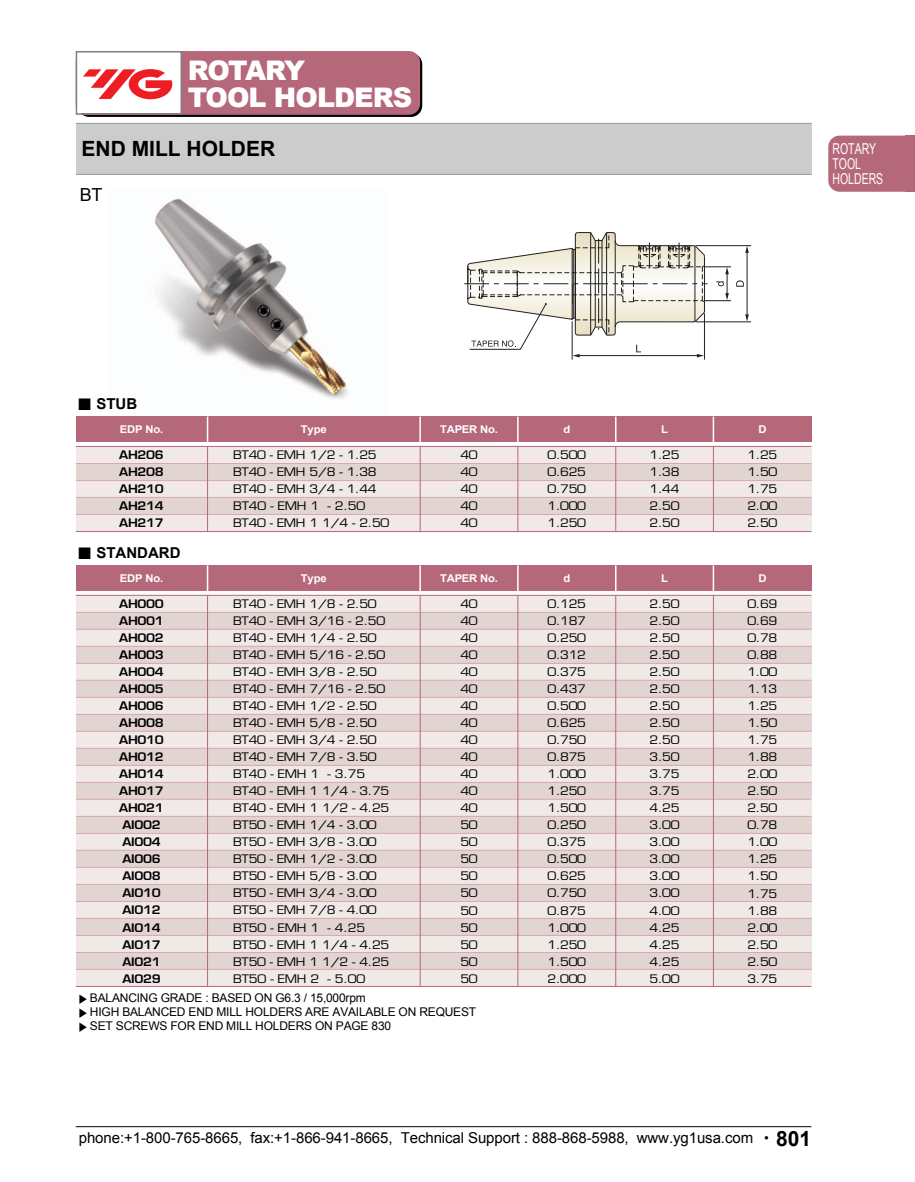
<style>
.page{position:relative;width:915px;height:1182px;background:#fff}
.page>*{position:absolute;margin:0;border:0;box-sizing:border-box;transform-origin:0 0}
.t1{font:900 27px/27px "Arial";letter-spacing:-.035em;color:#fff}
.t2{font:700 21px "Arial";color:#000}
.t3{font:18px "Arial";color:#000}
.t4{font:15px "Arial";letter-spacing:-.005em;color:#000}
.t5{font:15px/15px "Arial";color:#fff;scale:.7 1}
.t6{font:700 15px "Arial";color:#000}
.t7{font:12px/14.1px "Arial";letter-spacing:-.015em;color:#000}
.t8{font:11.55px/17.1px "Eurostile";letter-spacing:-.02em;color:#000;text-align:justify;scale:1.11 1}
.t9{font:600 11.55px/17.1px "Eurostile";letter-spacing:-.02em;color:#000;text-align:justify;scale:1.11 1}
.t10{font:700 10.65px "Arial";letter-spacing:-.015em;color:#fff;scale:1.05 1}
.s1{font-family:"HY Go Thic";font-weight:500}
.s2{font-family:"HY Te Go Thic";font-weight:700;font-size:13.5px}
.s3{font-weight:700;font-size:21px}
</style>
<div class="page">
<div style="left:76px;top:123px;width:735px;height:51px;background:#ccc"></div>
<hr style="left:76px;top:123px;width:735px;height:1px;background:#999">
<hr style="left:76px;top:174px;width:735px;height:1px;background:#999">
<hr style="left:76px;top:1126px;width:735px;height:1px;background:#000">
<div style="left:828px;top:136px;width:77px;height:56px;background:#b6687b"></div>
<div style="left:905px;top:136px;width:9px;height:56px;background:#b6687b"></div>
<div style="left:78px;top:53px;width:344px;height:64px;background:#000;border-radius:11px"></div>
<div style="left:76px;top:51px;width:344px;height:64px;background:#b6687b;border-radius:11px"></div>
<div style="left:77px;top:53px;width:104px;height:60px;background:#fff"></div>
<svg style="left:83px;top:69px;width:89px;height:30px"></svg>
<div style="left:76px;top:51px;width:106px;height:64px;border:2px solid #808080"></div>
<img style="left:109px;top:198px;width:276px;height:219px">
<hr style="left:704px;top:313px;width:1px;height:47px;background:#231f20">
<hr style="left:572px;top:321px;width:1px;height:39px;background:#231f20">
<svg style="left:464px;top:232px;width:287px;height:125px"></svg>
<div style="left:76px;top:417px;width:735px;height:25px;background:#b6687b"></div>
<div style="left:76px;top:446px;width:735px;height:85px;background:#f0e9e8"></div>
<div style="left:76px;top:463px;width:735px;height:17px;background:#e2d4d1"></div>
<div style="left:76px;top:497px;width:735px;height:17px;background:#e2d4d1"></div>
<hr style="left:76px;top:446px;width:735px;height:1px;background:#b6687b">
<hr style="left:76px;top:463px;width:735px;height:1px;background:#d5abb1">
<hr style="left:76px;top:480px;width:735px;height:1px;background:#d5abb1">
<hr style="left:76px;top:497px;width:735px;height:1px;background:#d5abb1">
<hr style="left:76px;top:514px;width:735px;height:1px;background:#d5abb1">
<hr style="left:76px;top:531px;width:735px;height:1px;background:#b6687b">
<hr style="left:207px;top:446px;width:1px;height:86px;background:#b6687b">
<hr style="left:420px;top:446px;width:1px;height:86px;background:#b6687b">
<hr style="left:518px;top:446px;width:1px;height:86px;background:#b6687b">
<hr style="left:615px;top:446px;width:1px;height:86px;background:#b6687b">
<hr style="left:713px;top:446px;width:1px;height:86px;background:#b6687b">
<svg style="left:207px;top:417px;width:1px;height:25px"></svg>
<hr style="left:419px;top:417px;width:2px;height:25px;background:#fff">
<hr style="left:517px;top:417px;width:2px;height:25px;background:#fff">
<svg style="left:615px;top:417px;width:1px;height:25px"></svg>
<svg style="left:713px;top:417px;width:1px;height:25px"></svg>
<div style="left:76px;top:566px;width:735px;height:25px;background:#b6687b"></div>
<div style="left:76px;top:595px;width:735px;height:391px;background:#f0e9e8"></div>
<div style="left:76px;top:612px;width:735px;height:17px;background:#e2d4d1"></div>
<div style="left:76px;top:646px;width:735px;height:17px;background:#e2d4d1"></div>
<div style="left:76px;top:680px;width:735px;height:17px;background:#e2d4d1"></div>
<div style="left:76px;top:714px;width:735px;height:17px;background:#e2d4d1"></div>
<div style="left:76px;top:748px;width:735px;height:17px;background:#e2d4d1"></div>
<div style="left:76px;top:782px;width:735px;height:17px;background:#e2d4d1"></div>
<div style="left:76px;top:816px;width:735px;height:17px;background:#e2d4d1"></div>
<div style="left:76px;top:850px;width:735px;height:17px;background:#e2d4d1"></div>
<div style="left:76px;top:884px;width:735px;height:17px;background:#e2d4d1"></div>
<div style="left:76px;top:918px;width:735px;height:17px;background:#e2d4d1"></div>
<div style="left:76px;top:952px;width:735px;height:17px;background:#e2d4d1"></div>
<hr style="left:76px;top:595px;width:735px;height:1px;background:#b6687b">
<hr style="left:76px;top:612px;width:735px;height:1px;background:#d5abb1">
<hr style="left:76px;top:629px;width:735px;height:1px;background:#d5abb1">
<hr style="left:76px;top:646px;width:735px;height:1px;background:#d5abb1">
<hr style="left:76px;top:663px;width:735px;height:1px;background:#d5abb1">
<hr style="left:76px;top:680px;width:735px;height:1px;background:#d5abb1">
<hr style="left:76px;top:697px;width:735px;height:1px;background:#d5abb1">
<hr style="left:76px;top:714px;width:735px;height:1px;background:#d5abb1">
<hr style="left:76px;top:731px;width:735px;height:1px;background:#d5abb1">
<hr style="left:76px;top:748px;width:735px;height:1px;background:#d5abb1">
<hr style="left:76px;top:765px;width:735px;height:1px;background:#d5abb1">
<hr style="left:76px;top:782px;width:735px;height:1px;background:#d5abb1">
<hr style="left:76px;top:799px;width:735px;height:1px;background:#d5abb1">
<hr style="left:76px;top:816px;width:735px;height:1px;background:#d5abb1">
<hr style="left:76px;top:833px;width:735px;height:1px;background:#d5abb1">
<hr style="left:76px;top:850px;width:735px;height:1px;background:#d5abb1">
<hr style="left:76px;top:867px;width:735px;height:1px;background:#d5abb1">
<hr style="left:76px;top:884px;width:735px;height:1px;background:#d5abb1">
<hr style="left:76px;top:901px;width:735px;height:1px;background:#d5abb1">
<hr style="left:76px;top:918px;width:735px;height:1px;background:#d5abb1">
<hr style="left:76px;top:935px;width:735px;height:1px;background:#d5abb1">
<hr style="left:76px;top:952px;width:735px;height:1px;background:#d5abb1">
<hr style="left:76px;top:969px;width:735px;height:1px;background:#d5abb1">
<hr style="left:76px;top:986px;width:735px;height:1px;background:#b6687b">
<hr style="left:207px;top:595px;width:1px;height:391px;background:#b6687b">
<hr style="left:420px;top:595px;width:1px;height:391px;background:#b6687b">
<hr style="left:518px;top:595px;width:1px;height:391px;background:#b6687b">
<hr style="left:615px;top:595px;width:1px;height:391px;background:#b6687b">
<hr style="left:713px;top:595px;width:1px;height:391px;background:#b6687b">
<svg style="left:207px;top:566px;width:1px;height:25px"></svg>
<hr style="left:419px;top:566px;width:2px;height:25px;background:#fff">
<hr style="left:517px;top:566px;width:2px;height:25px;background:#fff">
<svg style="left:615px;top:566px;width:1px;height:25px"></svg>
<svg style="left:713px;top:566px;width:1px;height:25px"></svg>
<h1 class="t1" style="left:188px;top:56px;width:226px">ROTARY<br>TOOL HOLDERS</h1>
<h2 class="t2" style="left:82px;top:137px;width:195px">END MILL HOLDER</h2>
<h3 class="t3" style="left:80px;top:185px;width:24px">BT</h3>
<p class="t5" style="left:833px;top:141px;width:74px">ROTARY<br>TOOL<br>HOLDERS</p>
<p class="t6" style="left:77px;top:396px;width:61px"><span class="s1">■</span> STUB</p>
<p class="t10" style="left:120px;top:424px;width:43px">EDP No.</p>
<p class="t10" style="left:440px;top:424px;width:57px">TAPER No.</p>
<p class="t10" style="left:563px;top:424px;width:8px">d</p>
<p class="t10" style="left:661px;top:424px;width:8px">L</p>
<p class="t10" style="left:758px;top:424px;width:9px">D</p>
<p class="t10" style="left:301px;top:424px;width:26px">Type</p>
<p class="t8" style="left:233px;top:448px;width:142px;text-align:left">BT40 - EMH 1/2 - 1.25<br>BT40 - EMH 5/8 - 1.38<br>BT40 - EMH 3/4 - 1.44<br>BT40 - EMH 1 - 2.50<br>BT40 - EMH 1 1/4 - 2.50</p>
<p class="t9" style="left:119px;top:448px;width:42px">AH206<br>AH208<br>AH210<br>AH214<br>AH217</p>
<p class="t8" style="left:460px;top:448px;width:17px">40<br>40<br>40<br>40<br>40</p>
<p class="t8" style="left:548px;top:448px;width:36px">0.500<br>0.625<br>0.750<br>1.000<br>1.250</p>
<p class="t8" style="left:650px;top:448px;width:29px">1.25<br>1.38<br>1.44<br>2.50<br>2.50</p>
<p class="t8" style="left:747px;top:448px;width:29px">1.25<br>1.50<br>1.75<br>2.00<br>2.50</p>
<p class="t6" style="left:77px;top:544px;width:105px"><span class="s1">■</span> STANDARD</p>
<p class="t10" style="left:120px;top:572px;width:43px">EDP No.</p>
<p class="t10" style="left:440px;top:572px;width:57px">TAPER No.</p>
<p class="t10" style="left:563px;top:572px;width:8px">d</p>
<p class="t10" style="left:661px;top:572px;width:8px">L</p>
<p class="t10" style="left:758px;top:572px;width:9px">D</p>
<p class="t10" style="left:301px;top:572px;width:26px">Type</p>
<p class="t8" style="left:233px;top:596px;width:142px;text-align:left">BT40 - EMH 1/8 - 2.50<br>BT40 - EMH 3/16 - 2.50<br>BT40 - EMH 1/4 - 2.50<br>BT40 - EMH 5/16 - 2.50<br>BT40 - EMH 3/8 - 2.50<br>BT40 - EMH 7/16 - 2.50<br>BT40 - EMH 1/2 - 2.50<br>BT40 - EMH 5/8 - 2.50<br>BT40 - EMH 3/4 - 2.50<br>BT40 - EMH 7/8 - 3.50<br>BT40 - EMH 1 - 3.75<br>BT40 - EMH 1 1/4 - 3.75<br>BT40 - EMH 1 1/2 - 4.25<br>BT50 - EMH 1/4 - 3.00<br>BT50 - EMH 3/8 - 3.00<br>BT50 - EMH 1/2 - 3.00<br>BT50 - EMH 5/8 - 3.00<br>BT50 - EMH 3/4 - 3.00<br>BT50 - EMH 7/8 - 4.00<br>BT50 - EMH 1 - 4.25<br>BT50 - EMH 1 1/4 - 4.25<br>BT50 - EMH 1 1/2 - 4.25<br>BT50 - EMH 2 - 5.00</p>
<p class="t9" style="left:119px;top:596px;width:42px;text-align:left">AH000<br>AH001<br>AH002<br>AH003<br>AH004<br>AH005<br>AH006<br>AH008<br>AH010<br>AH012<br>AH014<br>AH017<br>AH021<br>AI002<br>AI004<br>AI006<br>AI008<br>AI010<br>AI012<br>AI014<br>AI017<br>AI021<br>AI029</p>
<p class="t8" style="left:460px;top:596px;width:17px">40<br>40<br>40<br>40<br>40<br>40<br>40<br>40<br>40<br>40<br>40<br>40<br>40<br>50<br>50<br>50<br>50<br>50<br>50<br>50<br>50<br>50<br>50</p>
<p class="t8" style="left:548px;top:596px;width:36px">0.125<br>0.187<br>0.250<br>0.312<br>0.375<br>0.437<br>0.500<br>0.625<br>0.750<br>0.875<br>1.000<br>1.250<br>1.500<br>0.250<br>0.375<br>0.500<br>0.625<br>0.750<br>0.875<br>1.000<br>1.250<br>1.500<br>2.000</p>
<p class="t8" style="left:650px;top:596px;width:29px">2.50<br>2.50<br>2.50<br>2.50<br>2.50<br>2.50<br>2.50<br>2.50<br>2.50<br>3.50<br>3.75<br>3.75<br>4.25<br>3.00<br>3.00<br>3.00<br>3.00<br>3.00<br>4.00<br>4.25<br>4.25<br>4.25<br>5.00</p>
<p class="t8" style="left:747px;top:597px;width:29px">0.69<br>0.69<br>0.78<br>0.88<br>1.00<br>1.13<br>1.25<br>1.50<br>1.75<br>1.88<br>2.00<br>2.50<br>2.50<br>0.78<br>1.00<br>1.25<br>1.50<br>1.75<br>1.88<br>2.00<br>2.50<br>2.50<br>3.75</p>
<p class="t7" style="left:77px;top:991px;width:401px"><span class="s1">▶</span>BALANCING GRADE : BASED ON G6.3 / 15,000rpm<br><span class="s1">▶</span>HIGH BALANCED END MILL HOLDERS ARE AVAILABLE ON REQUEST <span class="s1">▶</span>SET SCREWS FOR END MILL HOLDERS ON PAGE 830</p>
<p class="t4" style="left:79px;top:1130px;width:734px">phone:+1-800-765-8665, fax:+1-866-941-8665, Technical Support : 888-868-5988, www.yg1usa.com <span class="s2">•</span> <span class="s3">801</span></p>
</div>
